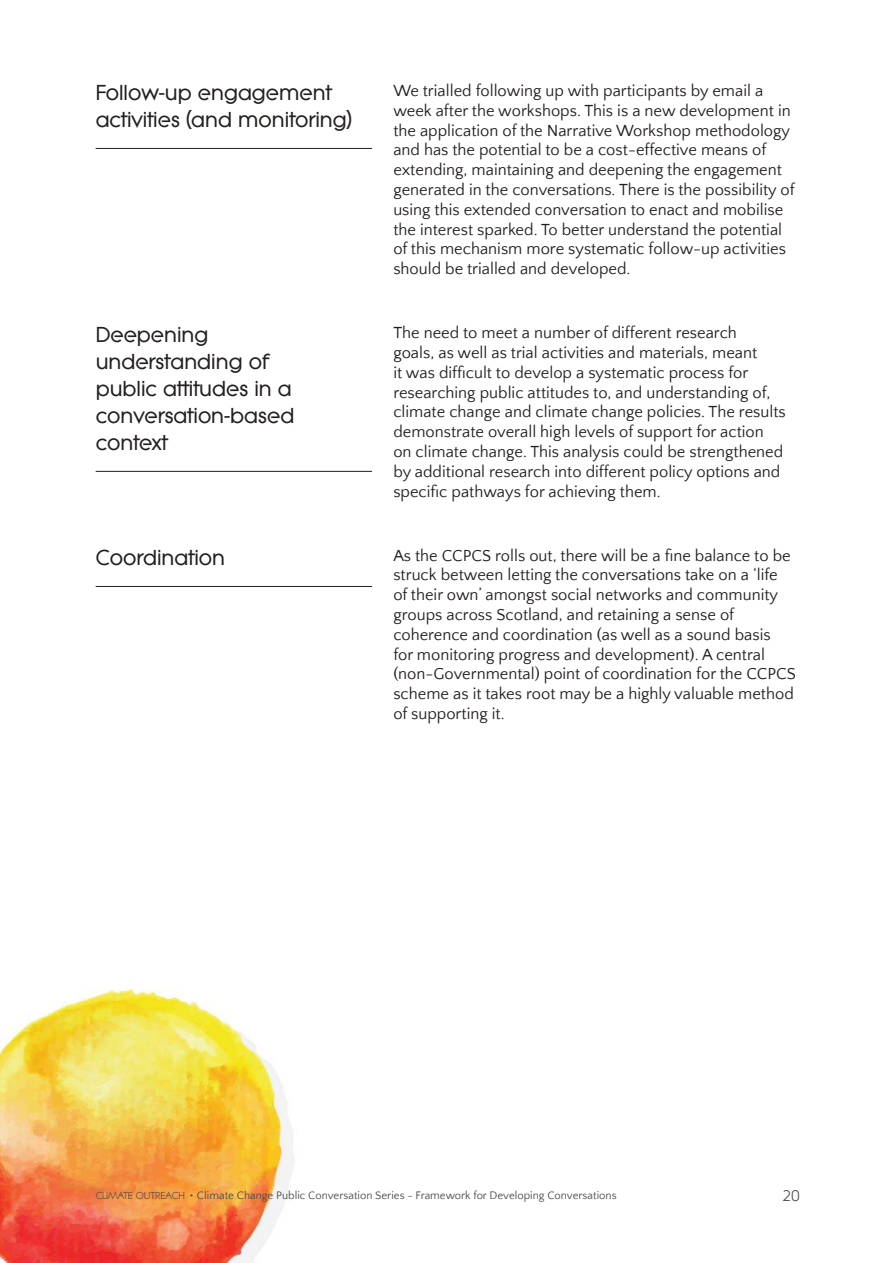
<style>
.page{position:relative;width:893px;height:1263px;background:#fff}
.page>*{position:absolute;margin:0;border:0;box-sizing:border-box;transform-origin:0 0}
.t1{font:700 21px/27px "Litera Serial";color:#241f1f}
.t2{font:16.5px/19.8px "Quattrocento Sans";color:#241f1f}
.t3{font:15px "Litera Serial";color:#4e4b4c}
.t4{font:11.25px "Quattrocento Sans";color:#4e4b4c}
.s1{font-family:"Litera Serial";font-size:9.75px}
.s2{font-weight:700;font-size:15px}
</style>
<div class="page">
<hr style="left:96px;top:148px;width:276px;height:1px;background:#241f1f">
<hr style="left:96px;top:471px;width:276px;height:1px;background:#241f1f">
<hr style="left:96px;top:586px;width:276px;height:1px;background:#241f1f">
<img style="left:0;top:989px;width:294px;height:274px">
<p class="t1" style="left:96px;top:79px;width:258px">Follow-up engagement activities (and monitoring)</p>
<p class="t2" style="left:393px;top:81px;width:403px">We trialled following up with participants by email a week after the workshops. This is a new development in the application of the Narrative Workshop methodology and has the potential to be a cost-effective means of extending, maintaining and deepening the engagement generated in the conversations. There is the possibility of using this extended conversation to enact and mobilise the interest sparked. To better understand the potential of this mechanism more systematic follow-up activities should be trialled and developed.</p>
<p class="t1" style="left:96px;top:321px;width:200px">Deepening understanding of public attitudes in a conversation-based context</p>
<p class="t2" style="left:393px;top:323px;width:394px">The need to meet a number of different research<br>goals, as well as trial activities and materials, meant<br>it was difficult to develop a systematic process for researching public attitudes to, and understanding of, climate change and climate change policies. The results demonstrate overall high levels of support for action on climate change. This analysis could be strengthened by additional research into different policy options and specific pathways for achieving them.</p>
<p class="t1" style="left:96px;top:544px;width:131px">Coordination</p>
<p class="t2" style="left:393px;top:546px;width:404px">As the CCPCS rolls out, there will be a fine balance to be struck between letting the conversations take on a ‘life of their own’ amongst social networks and community groups across Scotland, and retaining a sense of coherence and coordination (as well as a sound basis<br>for monitoring progress and development). A central (non-Governmental) point of coordination for the CCPCS scheme as it takes root may be a highly valuable method of supporting it.</p>
<p class="t4" style="left:96px;top:1189px;width:522px"><span class="s1">CLIMATE OUTREACH</span> <span class="s2">•</span> Climate Change Public Conversation Series - Framework for Developing Conversations</p>
<p class="t3" style="left:782px;top:1187px;width:19px">20</p>
</div>
